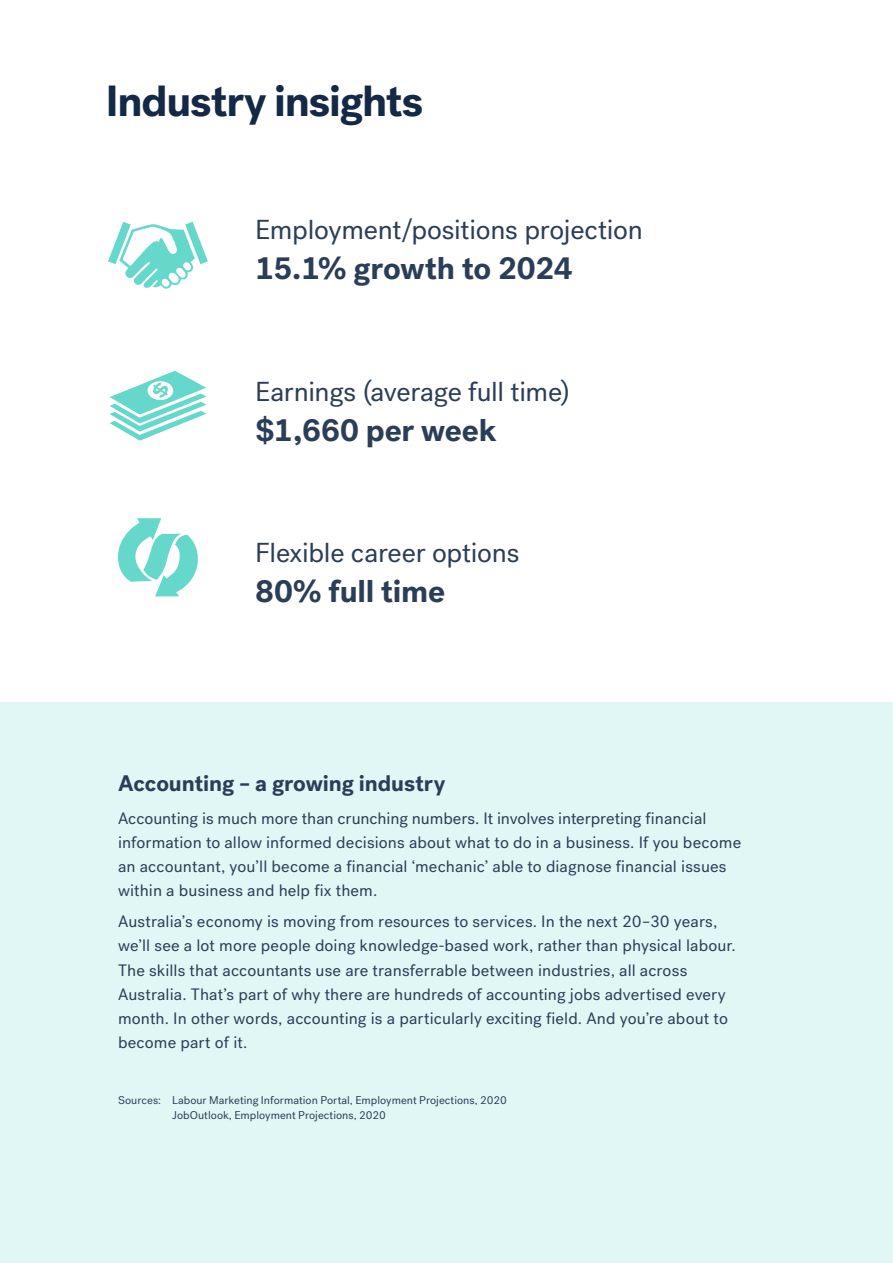
<style>
.page{position:relative;width:893px;height:1263px;background:#fff}
.page>*{position:absolute;margin:0;border:0;box-sizing:border-box;transform-origin:0 0}
.Headings{font:700 43.5px "Post Grotesk";letter-spacing:-.025em;color:#132945}
.Body{font:700 31.5px "Post Grotesk";letter-spacing:-.01em;color:#2b3e57}
.Body-2{font:27.45px "Post Grotesk";letter-spacing:-.01em;color:#2b3e57}
.Sub_heading_1{font:700 22.5px "Post Grotesk";letter-spacing:-.005em;color:#2b3e57}
.Large_blue_body_copy{font:16.5px/24px "Post Grotesk";letter-spacing:.005em;color:#2b3e57}
.sources{font:11.25px "Post Grotesk";letter-spacing:.005em;color:#2b3e57}
</style>
<div class="page">
<div style="left:0;top:703px;width:892px;height:560px;background:#e0f7f5"></div>
<svg style="left:110px;top:371px;width:96px;height:70px"></svg>
<svg style="left:108px;top:222px;width:100px;height:67px"></svg>
<svg style="left:118px;top:518px;width:80px;height:78px"></svg>
<p class="Headings" style="left:106px;top:73px;width:319px">Industry insights</p>
<p class="Body-2" style="left:255px;top:214px;width:389px">Employment/positions projection</p>
<p class="Body" style="left:255px;top:249px;width:319px">15.1% growth to 2024</p>
<p class="Body-2" style="left:255px;top:375px;width:316px">Earnings (average full time)</p>
<p class="Body" style="left:255px;top:410px;width:243px">$1,660 per week</p>
<p class="Body-2" style="left:255px;top:537px;width:266px">Flexible career options</p>
<p class="Body" style="left:255px;top:571px;width:192px">80% full time</p>
<p class="Sub_heading_1" style="left:118px;top:769px;width:329px">Accounting – a growing industry</p>
<p class="Large_blue_body_copy" style="left:118px;top:806px;width:624px">Accounting is much more than crunching numbers. It involves interpreting financial information to allow informed decisions about what to do in a business. If you become an accountant, you’ll become a financial ‘mechanic’ able to diagnose financial issues within a business and help fix them.</p>
<p class="Large_blue_body_copy" style="left:118px;top:910px;width:619px">Australia’s economy is moving from resources to services. In the next 20–30 years, we’ll see a lot more people doing knowledge-based work, rather than physical labour.<br>The skills that accountants use are transferrable between industries, all across Australia. That’s part of why there are hundreds of accounting jobs advertised every month. In other words, accounting is a particularly exciting field. And you’re about to become part of it.</p>
<p class="sources" style="left:118px;top:1094px;width:390px">Sources: Labour Marketing Information Portal, Employment Projections, 2020</p>
<p class="sources" style="left:172px;top:1109px;width:215px">JobOutlook, Employment Projections, 2020</p>
</div>
